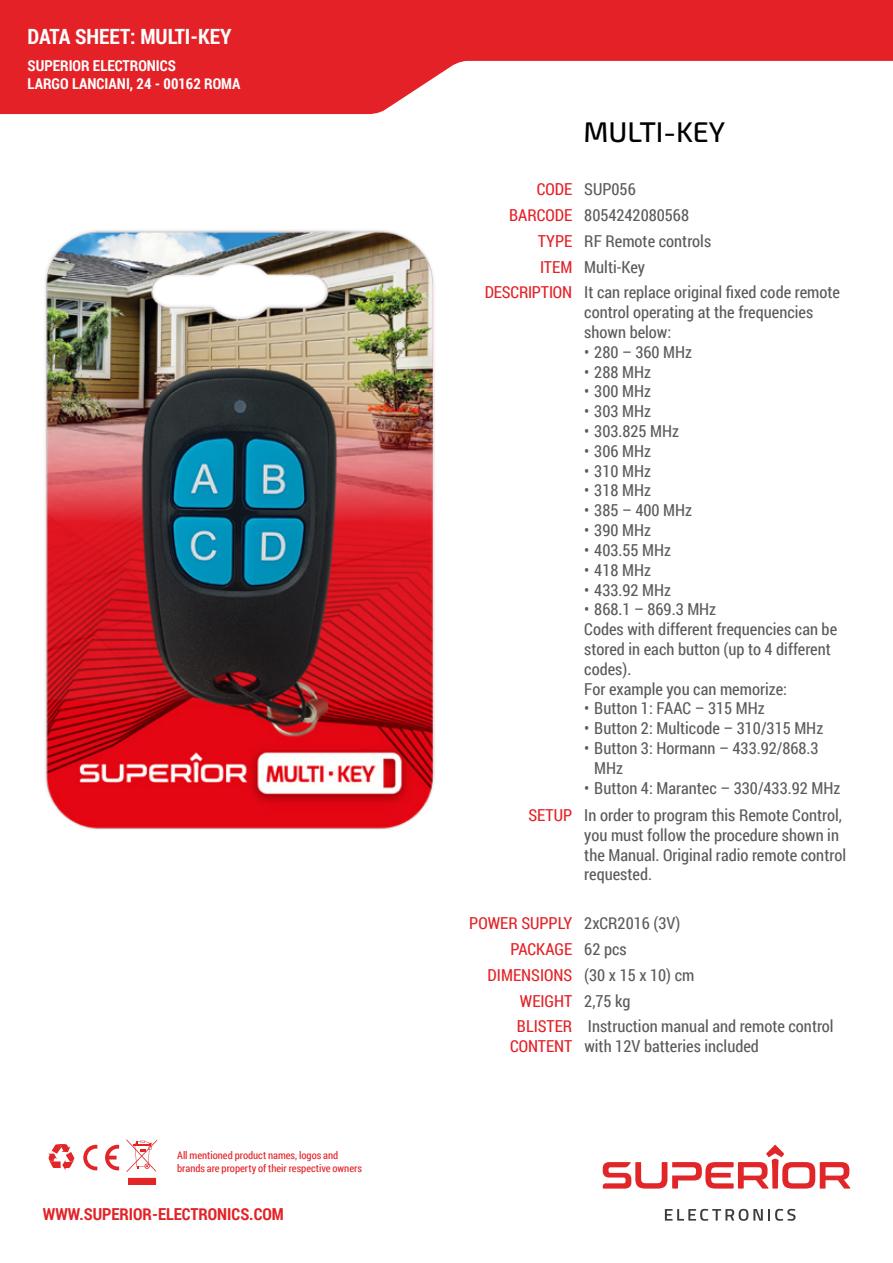
<style>
.page{position:relative;width:893px;height:1263px;background:#fff}
.page>*{position:absolute;margin:0;border:0;box-sizing:border-box;transform-origin:0 0}
.t1{font:500 28.5px "Exo 2";color:#000}
.t2{font:700 21px "Roboto Condensed";color:#fff}
.t3{font:16.5px/19.8px "Roboto Condensed";color:#5b5b5c}
.t4{font:16.5px "Roboto Condensed";color:#e32126}
.t5{font:700 16.5px "Roboto Condensed";color:#e32126}
.t6{font:700 15px/18px "Roboto Condensed";color:#fff}
.t7{font:10.5px/12.6px "Roboto Condensed";color:#e32126}
.s1{color:#e32126}
.s2{color:#5b5b5c}
</style>
<div class="page">
<svg style="left:0;top:0;width:893px;height:114px;fill:#e32126"></svg>
<svg style="left:48px;top:1139px;width:109px;height:46px"></svg>
<svg style="left:603px;top:1145px;width:247px;height:43px"></svg>
<svg style="left:665px;top:1209px;width:130px;height:12px"></svg>
<img style="left:45px;top:230px;width:390px;height:599px">
<p class="t2" style="left:28px;top:22px;width:205px">DATA SHEET: MULTI-KEY</p>
<p class="t6" style="left:28px;top:56px;width:214px">SUPERIOR ELECTRONICS<br>LARGO LANCIANI, 24 - 00162 ROMA</p>
<p class="t7" style="left:177px;top:1149px;width:186px">All mentioned product names, logos and brands are property of their respective owners</p>
<p class="t5" style="left:43px;top:1203px;width:242px">WWW.SUPERIOR-ELECTRONICS.COM</p>
<h1 class="t1" style="left:583px;top:116px;width:143px">MULTI-KEY</h1>
<p class="t3" style="left:537px;top:179px;width:100px"><span class="s1">CODE</span> SUP056</p>
<p class="t3" style="left:509px;top:205px;width:181px"><span class="s1">BARCODE</span> 8054242080568</p>
<p class="t3" style="left:538px;top:231px;width:175px"><span class="s1">TYPE</span> RF Remote controls</p>
<p class="t3" style="left:540px;top:256px;width:107px"><span class="s1">ITEM</span> Multi-Key</p>
<p class="t3" style="left:485px;top:282px;width:357px"><span class="s1">DESCRIPTION</span> It can replace original fixed code remote</p>
<p class="t3" style="left:584px;top:302px;width:230px">control operating at the frequencies shown below:</p>
<p class="t3" style="left:584px;top:341px;width:109px">• 280 – 360 MHz</p>
<p class="t3" style="left:584px;top:361px;width:68px">• 288 MHz</p>
<p class="t3" style="left:584px;top:381px;width:68px">• 300 MHz</p>
<p class="t3" style="left:584px;top:401px;width:68px">• 303 MHz</p>
<p class="t3" style="left:584px;top:421px;width:96px">• 303.825 MHz</p>
<p class="t3" style="left:584px;top:440px;width:68px">• 306 MHz</p>
<p class="t3" style="left:584px;top:460px;width:68px">• 310 MHz</p>
<p class="t3" style="left:584px;top:480px;width:68px">• 318 MHz</p>
<p class="t3" style="left:584px;top:500px;width:109px">• 385 – 400 MHz</p>
<p class="t3" style="left:584px;top:520px;width:68px">• 390 MHz</p>
<p class="t3" style="left:584px;top:539px;width:88px">• 403.55 MHz</p>
<p class="t3" style="left:584px;top:559px;width:68px">• 418 MHz</p>
<p class="t3" style="left:584px;top:579px;width:88px">• 433.92 MHz</p>
<p class="t3" style="left:584px;top:599px;width:254px">• 868.1 – 869.3 MHz<br>Codes with different frequencies can be stored in each button (up to 4 different codes).<br>For example you can memorize:</p>
<p class="t3" style="left:584px;top:698px;width:182px">• Button 1: FAAC – 315 MHz</p>
<p class="t3" style="left:584px;top:718px;width:240px">• Button 2: Multicode – 310/315 MHz</p>
<p class="t3" style="left:594px;top:737px;width:226px;text-indent:-10px">• Button 3: Hormann – 433.92/868.3<br>MHz</p>
<p class="t3" style="left:528px;top:773px;width:315px;line-height:27.5px;text-align:right">• Button 4: Marantec – 330/433.92 MHz<br><span class="s1">SETUP</span> In order to program this Remote Control,</p>
<p class="t3" style="left:584px;top:824px;width:263px">you must follow the procedure shown in the Manual. Original radio remote control requested.</p>
<p class="t3" style="left:469px;top:913px;width:213px"><span class="s1">POWER SUPPLY</span> 2xCR2016 (3V)</p>
<p class="t4" style="left:510px;top:938px;width:118px">PACKAGE <span class="s2">62 pcs</span></p>
<p class="t3" style="left:488px;top:965px;width:208px"><span class="s1">DIMENSIONS</span> (30 x 15 x 10) cm</p>
<p class="t4" style="left:520px;top:989px;width:112px">WEIGHT <span class="s2">2,75 kg</span></p>
<p class="t4" style="left:517px;top:1014px;width:57px">BLISTER</p>
<p class="t4" style="left:510px;top:1034px;width:64px">CONTENT</p>
<p class="t3" style="left:584px;top:1015px;width:251px">Instruction manual and remote control with 12V batteries included</p>
</div>
